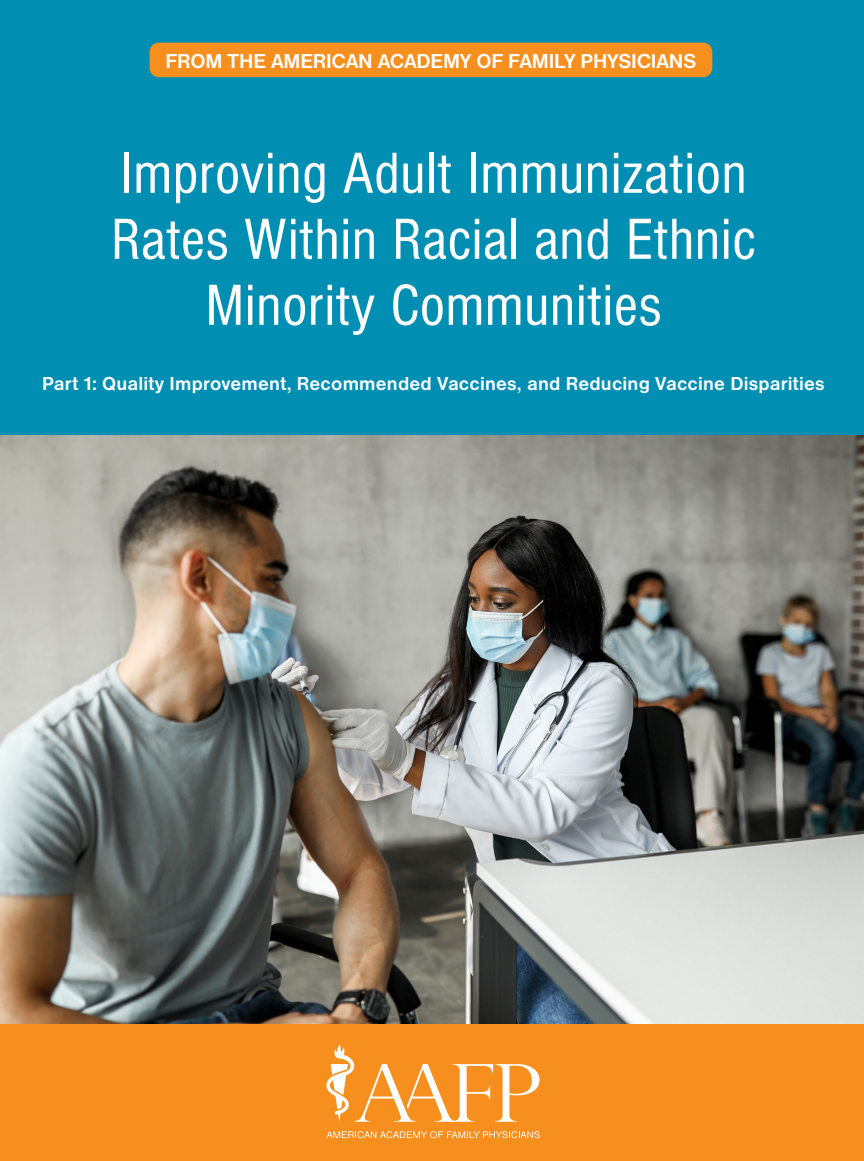
<style>
.page{position:relative;width:864px;height:1161px;background:#fff}
.page>*{position:absolute;margin:0;border:0;box-sizing:border-box;transform-origin:0 0}
.t1{font:condensed 60px/66px "Nimbus San D";letter-spacing:.01em;color:#fff;text-align:center}
.t2{font:700 21px "Nimbus San D";letter-spacing:-.01em;color:#fff}
.t3{font:700 19.5px "Nimbus San D";letter-spacing:.01em;color:#fff}
</style>
<div class="page">
<div style="left:0;top:0;width:864px;height:442px;background:#008fb3"></div>
<div style="left:0;top:1021px;width:864px;height:140px;background:#f68f1e"></div>
<svg style="left:326px;top:1044px;width:214px;height:78px"></svg>
<svg style="left:327px;top:1131px;width:213px;height:7px"></svg>
<div style="left:150px;top:43px;width:562px;height:34px;background:#f68f1e;border-radius:9px"></div>
<img style="left:0;top:436px;width:864px;height:587px">
<p class="t2" style="left:165px;top:49px;width:532px">FROM THE AMERICAN ACADEMY OF FAMILY PHYSICIANS</p>
<p class="t1" style="left:111px;top:139px;width:646px">Improving Adult Immunization<br>Rates Within Racial and Ethnic<br>Minority Communities</p>
<p class="t3" style="left:42px;top:372px;width:784px">Part 1: Quality Improvement, Recommended Vaccines, and Reducing Vaccine Disparities</p>
</div>
